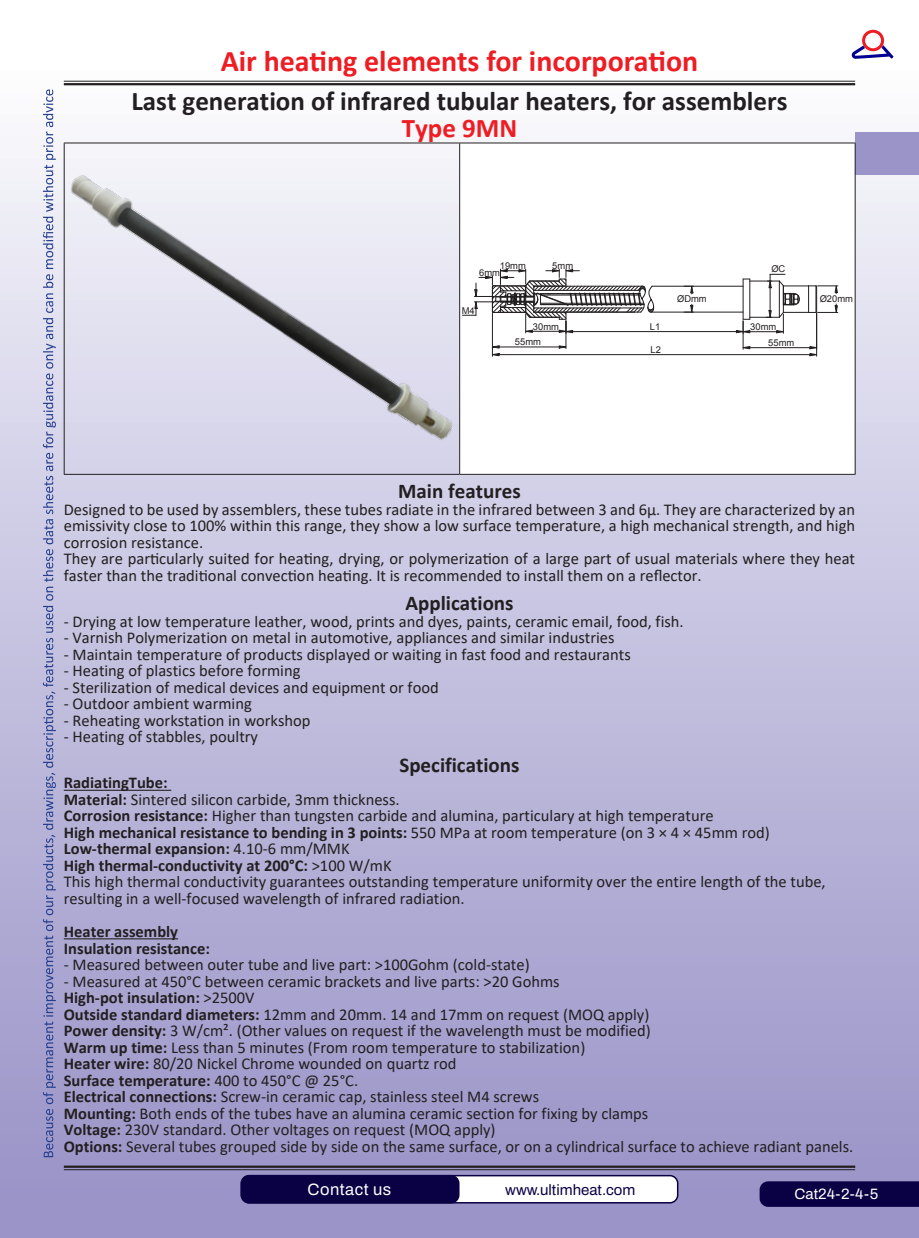
<style>
.page{position:relative;width:919px;height:1238px;background:#fff}
.page>*{position:absolute;margin:0;border:0;box-sizing:border-box;transform-origin:0 0}
.t1{font:700 30px "Calibri";color:#ee1d23}
.正文{font:700 27px "Calibri";color:#231f20}
.正文-2{font:700 27px "Calibri";color:#ee1d23}
.t2{font:700 21px "Calibri";color:#231f20}
.t3{font:16.5px/16.5px "Calibri";color:#231f20;text-align:justify}
.t4{font:700 16.5px "Calibri";color:#231f20}
.t5{font:600 16.5px "Archivo";letter-spacing:.03em;color:#fff}
.t6{font:600 15px "Archivo";color:#0a0044}
.t7{font:600 15px "Archivo";color:#fff}
.t8{font:9.3px "Arial";color:#231f20}
.s1{font-weight:700}
.s2{font-weight:400}
</style>
<div class="page">
<div style="left:0;top:0;width:918px;height:1237px;background:linear-gradient(to bottom,#fff,#948dc4)"></div>
<div style="left:855px;top:132px;width:63px;height:43px;background:#9a94c8"></div>
<hr style="left:64px;top:81px;width:791px;height:1px;background:#231f20">
<hr style="left:64px;top:83px;width:791px;height:2px;background:#231f20">
<hr style="left:64px;top:1165px;width:791px;height:2px;background:#231f20">
<hr style="left:64px;top:1169px;width:791px;height:1px;background:#231f20">
<div style="left:759px;top:1181px;width:159px;height:25px;background:#0a0044"></div>
<svg style="left:850px;top:30px;width:43px;height:29px"></svg>
<svg style="left:0;top:45px;width:1px;height:14px"></svg>
<div style="left:241px;top:1175px;width:436px;height:27px;background:#fff;border-radius:8px"></div>
<div style="left:240px;top:1174px;width:438px;height:29px;border:2px solid #0a0044;border-radius:8px"></div>
<div style="left:240px;top:1174px;width:219px;height:29px;background:#0a0044;border-radius:9px"></div>
<svg style="left:43px;top:89px;width:13px;height:1068px;background:#a7aad0"></svg>
<hr style="left:64px;top:789px;width:107px;height:1px;background:#231f20">
<hr style="left:64px;top:938px;width:114px;height:1px;background:#231f20">
<div style="left:459px;top:143px;width:396px;height:331px;background:#fff"></div>
<hr style="left:64px;top:143px;width:395px;height:1px;background:#231f20">
<hr style="left:64px;top:143px;width:1px;height:331px;background:#231f20">
<hr style="left:459px;top:143px;width:396px;height:1px;background:#231f20">
<hr style="left:459px;top:143px;width:1px;height:331px;background:#231f20">
<hr style="left:854px;top:143px;width:1px;height:331px;background:#231f20">
<hr style="left:64px;top:474px;width:395px;height:1px;background:#231f20">
<hr style="left:459px;top:474px;width:396px;height:1px;background:#231f20">
<img style="left:66px;top:164px;width:391px;height:289px">
<hr style="left:652px;top:286px;width:91px;height:1px;background:#231f20">
<svg style="left:684px;top:285px;width:9px;height:9px"></svg>
<svg style="left:684px;top:304px;width:9px;height:8px"></svg>
<hr style="left:572px;top:331px;width:164px;height:1px;background:#231f20">
<hr style="left:499px;top:354px;width:310px;height:1px;background:#231f20">
<hr style="left:650px;top:312px;width:93px;height:1px;background:#231f20">
<svg style="left:735px;top:274px;width:103px;height:82px"></svg>
<svg style="left:462px;top:269px;width:192px;height:87px"></svg>
<p class="t1" style="left:221px;top:40px;width:479px">Air heating elements for incorporation</p>
<p class="正文" style="left:131px;top:81px;width:657px">Last generation of infrared tubular heaters, for assemblers</p>
<p class="正文-2" style="left:402px;top:108px;width:117px">Type 9MN</p>
<p class="t8" style="left:500px;top:260px;width:28px">19mm</p>
<p class="t8" style="left:479px;top:267px;width:22px">6mm</p>
<p class="t8" style="left:462px;top:304px;width:15px">M4</p>
<p class="t8" style="left:552px;top:260px;width:22px">5mm</p>
<p class="t8" style="left:677px;top:293px;width:31px">ØDmm</p>
<p class="t8" style="left:771px;top:263px;width:16px">ØC</p>
<p class="t8" style="left:533px;top:320px;width:28px">30mm</p>
<p class="t8" style="left:750px;top:320px;width:28px">30mm</p>
<p class="t8" style="left:649px;top:320px;width:12px">L1</p>
<p class="t8" style="left:650px;top:343px;width:12px">L2</p>
<p class="t8" style="left:515px;top:336px;width:28px">55mm</p>
<p class="t8" style="left:768px;top:336px;width:28px">55mm</p>
<p class="t8" style="left:819px;top:292px;width:35px">Ø20mm</p>
<p class="t2" style="left:398px;top:476px;width:124px">Main features</p>
<p class="t3" style="left:64px;top:500px;width:792px">Designed to be used by assemblers, these tubes radiate in the infrared between 3 and 6μ. They are characterized by an emissivity close to 100% within this range, they show a low surface temperature, a high mechanical strength, and high corrosion resistance.</p>
<p class="t3" style="left:64px;top:550px;width:792px">They are particularly suited for heating, drying, or polymerization of a large part of usual materials where they heat faster than the traditional convection heating. It is recommended to install them on a reflector.</p>
<p class="t2" style="left:405px;top:588px;width:110px">Applications</p>
<p class="t3" style="left:64px;top:612px;width:621px">- Drying at low temperature leather, wood, prints and dyes, paints, ceramic email, food, fish.</p>
<p class="t3" style="left:64px;top:629px;width:552px">- Varnish Polymerization on metal in automotive, appliances and similar industries</p>
<p class="t3" style="left:64px;top:645px;width:568px">- Maintain temperature of products displayed or waiting in fast food and restaurants</p>
<p class="t3" style="left:64px;top:662px;width:238px">- Heating of plastics before forming</p>
<p class="t3" style="left:64px;top:678px;width:376px">- Sterilization of medical devices and equipment or food</p>
<p class="t3" style="left:64px;top:695px;width:189px">- Outdoor ambient warming</p>
<p class="t3" style="left:64px;top:711px;width:248px">- Reheating workstation in workshop</p>
<p class="t3" style="left:64px;top:728px;width:196px">- Heating of stabbles, poultry</p>
<p class="t2" style="left:399px;top:750px;width:122px">Specifications</p>
<p class="t4" style="left:64px;top:771px;width:105px">RadiatingTube:</p>
<p class="t3" style="left:64px;top:790px;width:337px"><span class="s1">Material:</span> Sintered silicon carbide, 3mm thickness.</p>
<p class="t3" style="left:64px;top:807px;width:651px"><span class="s1">Corrosion resistance:</span> Higher than tungsten carbide and alumina, particulary at high temperature</p>
<p class="t4" style="left:64px;top:820px;width:707px">High mechanical resistance to bending in 3 points: <span class="s2">550 MPa at room temperature (on 3 × 4 × 45mm rod)</span></p>
<p class="t4" style="left:64px;top:837px;width:287px">Low-thermal expansion: <span class="s2">4.10-6 mm/MMK</span></p>
<p class="t4" style="left:64px;top:853px;width:329px">High thermal-conductivity at 200°C: <span class="s2">&gt;100 W/mK</span></p>
<p class="t3" style="left:64px;top:873px;width:763px">This high thermal conductivity guarantees outstanding temperature uniformity over the entire length of the tube,</p>
<p class="t3" style="left:64px;top:889px;width:402px">resulting in a well-focused wavelength of infrared radiation.</p>
<p class="t4" style="left:64px;top:919px;width:116px">Heater assembly</p>
<p class="t4" style="left:64px;top:936px;width:148px">Insulation resistance:</p>
<p class="t3" style="left:64px;top:955px;width:467px">- Measured between outer tube and live part: &gt;100Gohm (cold-state)</p>
<p class="t3" style="left:64px;top:972px;width:497px">- Measured at 450°C between ceramic brackets and live parts: &gt;20 Gohms</p>
<p class="t4" style="left:64px;top:985px;width:192px">High-pot insulation: <span class="s2">&gt;2500V</span></p>
<p class="t3" style="left:64px;top:1005px;width:587px"><span class="s1">Outside standard diameters:</span> 12mm and 20mm. 14 and 17mm on request (MOQ apply)</p>
<p class="t3" style="left:64px;top:1021px;width:588px"><span class="s1">Power density:</span> 3 W/cm². (Other values on request if the wavelength must be modified)</p>
<p class="t3" style="left:64px;top:1038px;width:523px"><span class="s1">Warm up time:</span> Less than 5 minutes (From room temperature to stabilization)</p>
<p class="t3" style="left:64px;top:1054px;width:394px"><span class="s1">Heater wire:</span> 80/20 Nickel Chrome wounded on quartz rod</p>
<p class="t4" style="left:64px;top:1068px;width:296px">Surface temperature: <span class="s2">400 to 450°C @ 25°C.</span></p>
<p class="t3" style="left:64px;top:1087px;width:477px"><span class="s1">Electrical connections:</span> Screw-in ceramic cap, stainless steel M4 screws</p>
<p class="t3" style="left:64px;top:1104px;width:586px"><span class="s1">Mounting:</span> Both ends of the tubes have an alumina ceramic section for fixing by clamps</p>
<p class="t3" style="left:64px;top:1120px;width:433px"><span class="s1">Voltage:</span> 230V standard. Other voltages on request (MOQ apply)</p>
<p class="t3" style="left:64px;top:1137px;width:791px"><span class="s1">Options:</span> Several tubes grouped side by side on the same surface, or on a cylindrical surface to achieve radiant panels.</p>
<p class="t5" style="left:307px;top:1177px;width:85px">Contact us</p>
<p class="t6" style="left:505px;top:1178px;width:132px">www.ultimheat.com</p>
<p class="t7" style="left:794px;top:1182px;width:85px">Cat24-2-4-5</p>
</div>
